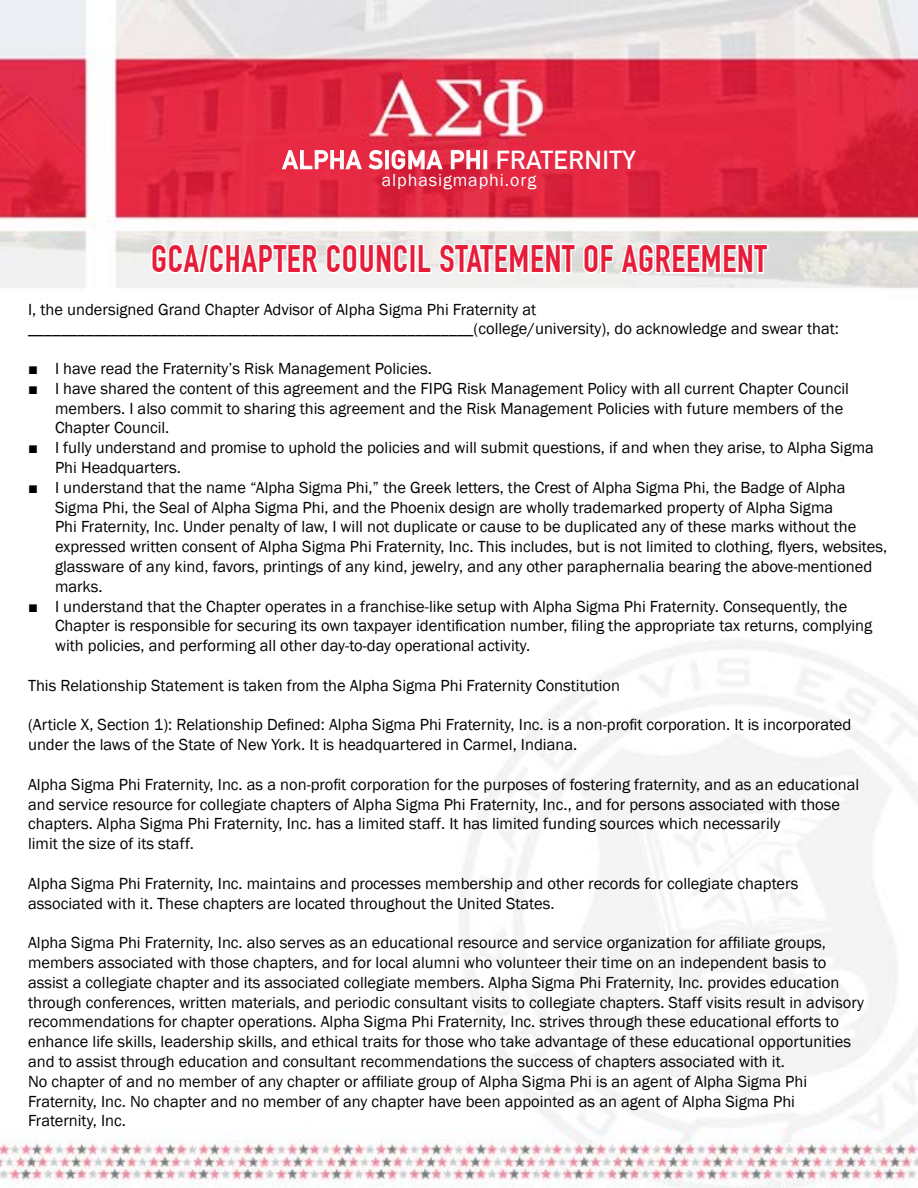
<style>
.page{position:relative;width:918px;height:1188px;background:#fff}
.page>*{position:absolute;margin:0;border:0;box-sizing:border-box;transform-origin:0 0}
.t1{font:700 37.5px "DIN Condensed";letter-spacing:.02em;color:#e71c39}
.t2{font:700 25.5px "DIN Alternate";letter-spacing:.02em;color:#fff}
.t3{font:18px "Franklin Gothic";letter-spacing:.05em;color:#fff}
.t4{font:16.5px/19.8px "Franklin Gothic";color:#000}
.s1{font-family:"Arial"}
</style>
<div class="page">
<img style="left:0;top:0;width:918px;height:1188px">
<svg style="left:282px;top:149px;width:80px;height:21px;background:#ec5c6f"></svg>
<svg style="left:368px;top:150px;width:15px;height:20px"></svg>
<div style="left:385px;top:150px;width:4px;height:19px;border:1px solid #fff"></div>
<svg style="left:391px;top:149px;width:52px;height:21px"></svg>
<svg style="left:451px;top:150px;width:29px;height:20px"></svg>
<div style="left:484px;top:150px;width:3px;height:19px;border:1px solid #fff"></div>
<svg style="left:149px;top:222px;width:621px;height:57px"></svg>
<h2 class="t2" style="left:283px;top:140px;width:354px">ALPHA SIGMA PHI FRATERNITY</h2>
<p class="t3" style="left:382px;top:169px;width:156px">alphasigmaphi.org</p>
<h1 class="t1" style="left:151px;top:237px;width:617px">GCA/CHAPTER COUNCIL STATEMENT OF AGREEMENT</h1>
<p class="t4" style="left:28px;top:299px;width:812px">I, the undersigned Grand Chapter Advisor of Alpha Sigma Phi Fraternity at ______________________________________________________(college/university), do acknowledge and swear that:</p>
<p class="t4" style="left:28px;top:359px;width:405px"><span class="s1">■</span> I have read the Fraternity’s Risk Management Policies.</p>
<p class="t4" style="left:55px;top:379px;width:795px;text-indent:-27px"><span class="s1">■</span> I have shared the content of this agreement and the FIPG Risk Management Policy with all current Chapter Council members. I also commit to sharing this agreement and the Risk Management Policies with future members of the<br>Chapter Council.</p>
<p class="t4" style="left:55px;top:438px;width:820px;text-indent:-27px"><span class="s1">■</span> I fully understand and promise to uphold the policies and will submit questions, if and when they arise, to Alpha Sigma<br>Phi Headquarters.</p>
<p class="t4" style="left:55px;top:478px;width:834px;text-indent:-27px"><span class="s1">■</span> I understand that the name “Alpha Sigma Phi,” the Greek letters, the Crest of Alpha Sigma Phi, the Badge of Alpha Sigma Phi, the Seal of Alpha Sigma Phi, and the Phoenix design are wholly trademarked property of Alpha Sigma<br>Phi Fraternity, Inc. Under penalty of law, I will not duplicate or cause to be duplicated any of these marks without the expressed written consent of Alpha Sigma Phi Fraternity, Inc. This includes, but is not limited to clothing, flyers, websites, glassware of any kind, favors, printings of any kind, jewelry, and any other paraphernalia bearing the above-mentioned marks.</p>
<p class="t4" style="left:55px;top:596px;width:819px;text-indent:-27px"><span class="s1">■</span> I understand that the Chapter operates in a franchise-like setup with Alpha Sigma Phi Fraternity. Consequently, the<br>Chapter is responsible for securing its own taxpayer identification number, filing the appropriate tax returns, complying with policies, and performing all other day-to-day operational activity.</p>
<p class="t4" style="left:28px;top:676px;width:594px">This Relationship Statement is taken from the Alpha Sigma Phi Fraternity Constitution</p>
<p class="t4" style="left:28px;top:715px;width:825px">(Article X, Section 1): Relationship Defined: Alpha Sigma Phi Fraternity, Inc. is a non-profit corporation. It is incorporated under the laws of the State of New York. It is headquartered in Carmel, Indiana.</p>
<p class="t4" style="left:28px;top:775px;width:833px">Alpha Sigma Phi Fraternity, Inc. as a non-profit corporation for the purposes of fostering fraternity, and as an educational and service resource for collegiate chapters of Alpha Sigma Phi Fraternity, Inc., and for persons associated with those chapters. Alpha Sigma Phi Fraternity, Inc. has a limited staff. It has limited funding sources which necessarily<br>limit the size of its staff.</p>
<p class="t4" style="left:28px;top:874px;width:772px">Alpha Sigma Phi Fraternity, Inc. maintains and processes membership and other records for collegiate chapters associated with it. These chapters are located throughout the United States.</p>
<p class="t4" style="left:28px;top:933px;width:838px">Alpha Sigma Phi Fraternity, Inc. also serves as an educational resource and service organization for affiliate groups, members associated with those chapters, and for local alumni who volunteer their time on an independent basis to assist a collegiate chapter and its associated collegiate members. Alpha Sigma Phi Fraternity, Inc. provides education through conferences, written materials, and periodic consultant visits to collegiate chapters. Staff visits result in advisory recommendations for chapter operations. Alpha Sigma Phi Fraternity, Inc. strives through these educational efforts to enhance life skills, leadership skills, and ethical traits for those who take advantage of these educational opportunities and to assist through education and consultant recommendations the success of chapters associated with it.<br>No chapter of and no member of any chapter or affiliate group of Alpha Sigma Phi is an agent of Alpha Sigma Phi Fraternity, Inc. No chapter and no member of any chapter have been appointed as an agent of Alpha Sigma Phi Fraternity, Inc.</p>
</div>
